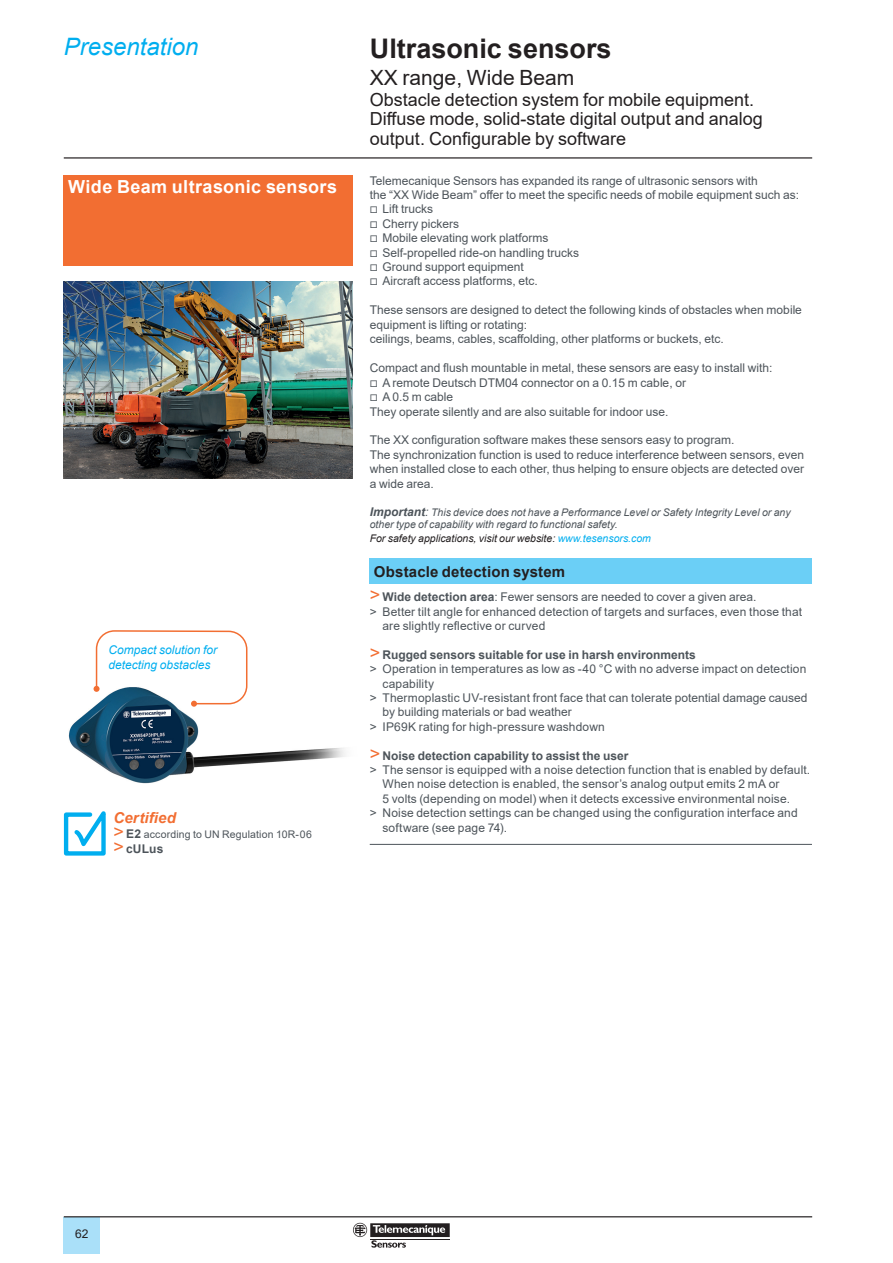
<style>
.page{position:relative;width:893px;height:1263px;background:#fff}
.page>*{position:absolute;margin:0;border:0;box-sizing:border-box;transform-origin:0 0}
._0_TitleLev1{font:700 27px "Arial";color:#231f20}
._0_Topic{font:italic 24px "Arial";color:#00aeef}
._0_TitleLev3Fwd{font:21px "Arial";color:#231f20}
._0_TitleLev3Fwd-2{font:18px/19.5px "Arial";color:#231f20}
._1_Section_2__12__wh{font:700 18px "Arial";letter-spacing:.02em;color:#fff}
._1_Section_2__12__wh-2{font:700 15px "Arial";letter-spacing:.01em;color:#231f20}
._1_Section_3__10__Or{font:italic 700 15px "Arial";letter-spacing:.01em;color:#f26e32}
._1_Text__8__dark_gre{font:12px/14.4px "Arial";color:#4d545a}
._2_Text__8{font:12px/14.4px "Arial";color:#4d545a}
.t1{font:700 12px "Arial";color:#4d545a}
._1_Legend__7{font:italic 12px/15px "Arial";color:#00aeef}
.t2{font:12px "Arial";color:#231f20}
._1_Text__8__dark_gre-2{font:italic 10.5px/12px "Arial";color:#4d545a}
._1_Text__8__dark_gre-3{font:italic 10.5px "Arial";color:#231f20}
.t3{font:10.5px "Arial";letter-spacing:.015em;color:#4d545a}
.s1{font-size:18px;color:#f26e32}
.s2{font-weight:700;font-size:12px}
.s3{font-weight:400;font-size:18px;color:#f26e32}
.s4{font-family:"Graph Schneider"}
.s5{font-size:12px}
.s6{color:#00aeef}
.s7{font-weight:700}
</style>
<div class="page">
<hr style="left:64px;top:157px;width:748px;height:2px;background:#231f20">
<div style="left:64px;top:1217px;width:36px;height:37px;background:#aae0f9"></div>
<hr style="left:64px;top:1216px;width:748px;height:1px;background:#231f20">
<svg style="left:353px;top:1223px;width:97px;height:24px"></svg>
<img style="left:68px;top:687px;width:277px;height:97px">
<div style="left:370px;top:558px;width:442px;height:26px;background:#6bcff6"></div>
<hr style="left:370px;top:844px;width:442px;height:1px;background:#4d545a">
<div style="left:64px;top:175px;width:289px;height:90px;background:#f26e32"></div>
<img style="left:64px;top:282px;width:289px;height:197px">
<svg style="left:63px;top:811px;width:43px;height:45px"></svg>
<svg style="left:94px;top:630px;width:154px;height:77px"></svg>
<p class="_0_Topic" style="left:64px;top:31px;width:136px">Presentation</p>
<p class="_1_Section_2__12__wh" style="left:68px;top:174px;width:271px">Wide Beam ultrasonic sensors</p>
<p class="_1_Legend__7" style="left:108px;top:643px;width:110px">Compact solution for detecting obstacles</p>
<p class="_1_Section_3__10__Or" style="left:113px;top:808px;width:64px">Certified</p>
<p class="t3" style="left:113px;top:827px;width:200px"><span class="s1">&gt;</span> <span class="s2">E2</span> according to UN Regulation 10R-06</p>
<p class="t1" style="left:113px;top:840px;width:52px"><span class="s3">&gt;</span> cULus</p>
<p class="_0_TitleLev1" style="left:370px;top:29px;width:243px">Ultrasonic sensors</p>
<p class="_0_TitleLev3Fwd" style="left:370px;top:63px;width:206px">XX range, Wide Beam</p>
<p class="_0_TitleLev3Fwd-2" style="left:370px;top:89px;width:394px">Obstacle detection system for mobile equipment.<br>Diffuse mode, solid-state digital output and analog output. Configurable by software</p>
<p class="_2_Text__8" style="left:370px;top:173px;width:390px">Telemecanique Sensors has expanded its range of ultrasonic sensors with</p>
<p class="_2_Text__8" style="left:370px;top:187px;width:431px">the “XX Wide Beam” offer to meet the specific needs of mobile equipment such as:</p>
<p class="_1_Text__8__dark_gre" style="left:370px;top:202px;width:65px"><span class="s4">v</span> Lift trucks</p>
<p class="_1_Text__8__dark_gre" style="left:370px;top:216px;width:91px"><span class="s4">v</span> Cherry pickers</p>
<p class="_1_Text__8__dark_gre" style="left:370px;top:231px;width:180px"><span class="s4">v</span> Mobile elevating work platforms</p>
<p class="_1_Text__8__dark_gre" style="left:370px;top:245px;width:211px"><span class="s4">v</span> Self-propelled ride-on handling trucks</p>
<p class="_1_Text__8__dark_gre" style="left:370px;top:259px;width:156px"><span class="s4">v</span> Ground support equipment</p>
<p class="_1_Text__8__dark_gre" style="left:370px;top:274px;width:170px"><span class="s4">v</span> Aircraft access platforms, etc.</p>
<p class="_2_Text__8" style="left:370px;top:303px;width:434px">These sensors are designed to detect the following kinds of obstacles when mobile equipment is lifting or rotating:</p>
<p class="_2_Text__8" style="left:370px;top:331px;width:355px">ceilings, beams, cables, scaffolding, other platforms or buckets, etc.</p>
<p class="_2_Text__8" style="left:370px;top:360px;width:404px">Compact and flush mountable in metal, these sensors are easy to install with:</p>
<p class="_1_Text__8__dark_gre" style="left:370px;top:375px;width:318px"><span class="s4">v</span> A remote Deutsch DTM04 connector on a 0.15 m cable, or</p>
<p class="_1_Text__8__dark_gre" style="left:370px;top:390px;width:300px"><span class="s4">v</span> A 0.5 m cable<br>They operate silently and are also suitable for indoor use.</p>
<p class="_1_Text__8__dark_gre" style="left:370px;top:433px;width:436px">The XX configuration software makes these sensors easy to program.<br>The synchronization function is used to reduce interference between sensors, even when installed close to each other, thus helping to ensure objects are detected over a wide area.</p>
<p class="_1_Text__8__dark_gre-2" style="left:370px;top:507px;width:422px"><span class="s2">Important</span><span class="s5">:</span> This device does not have a Performance Level or Safety Integrity Level or any other type of capability with regard to functional safety.</p>
<p class="_1_Text__8__dark_gre-3" style="left:370px;top:531px;width:283px">For safety applications, visit our website: <span class="s6">www.tesensors.com</span></p>
<p class="_1_Section_2__12__wh-2" style="left:374px;top:561px;width:193px">Obstacle detection system</p>
<p class="_1_Text__8__dark_gre" style="left:370px;top:590px;width:388px"><span class="s1">&gt;</span> <span class="s7">Wide detection area</span>: Fewer sensors are needed to cover a given area.</p>
<p class="_1_Text__8__dark_gre" style="left:382px;top:604px;width:421px;text-indent:-13px">&gt; Better tilt angle for enhanced detection of targets and surfaces, even those that are slightly reflective or curved</p>
<p class="t1" style="left:370px;top:646px;width:328px"><span class="s3">&gt;</span> Rugged sensors suitable for use in harsh environments</p>
<p class="_1_Text__8__dark_gre" style="left:382px;top:662px;width:425px;text-indent:-13px">&gt; Operation in temperatures as low as -40 °C with no adverse impact on detection capability</p>
<p class="_1_Text__8__dark_gre" style="left:382px;top:690px;width:427px;text-indent:-13px">&gt; Thermoplastic UV-resistant front face that can tolerate potential damage caused by building materials or bad weather</p>
<p class="_1_Text__8__dark_gre" style="left:370px;top:719px;width:237px">&gt; IP69K rating for high-pressure washdown</p>
<p class="t1" style="left:370px;top:747px;width:260px"><span class="s3">&gt;</span> Noise detection capability to assist the user</p>
<p class="_1_Text__8__dark_gre" style="left:382px;top:762px;width:429px;text-indent:-13px">&gt; The sensor is equipped with a noise detection function that is enabled by default.<br>When noise detection is enabled, the sensor’s analog output emits 2 mA or<br>5 volts (depending on model) when it detects excessive environmental noise.</p>
<p class="_1_Text__8__dark_gre" style="left:382px;top:806px;width:417px;text-indent:-13px">&gt; Noise detection settings can be changed using the configuration interface and software (see page 74).</p>
<p class="t2" style="left:75px;top:1225px;width:15px">62</p>
</div>
